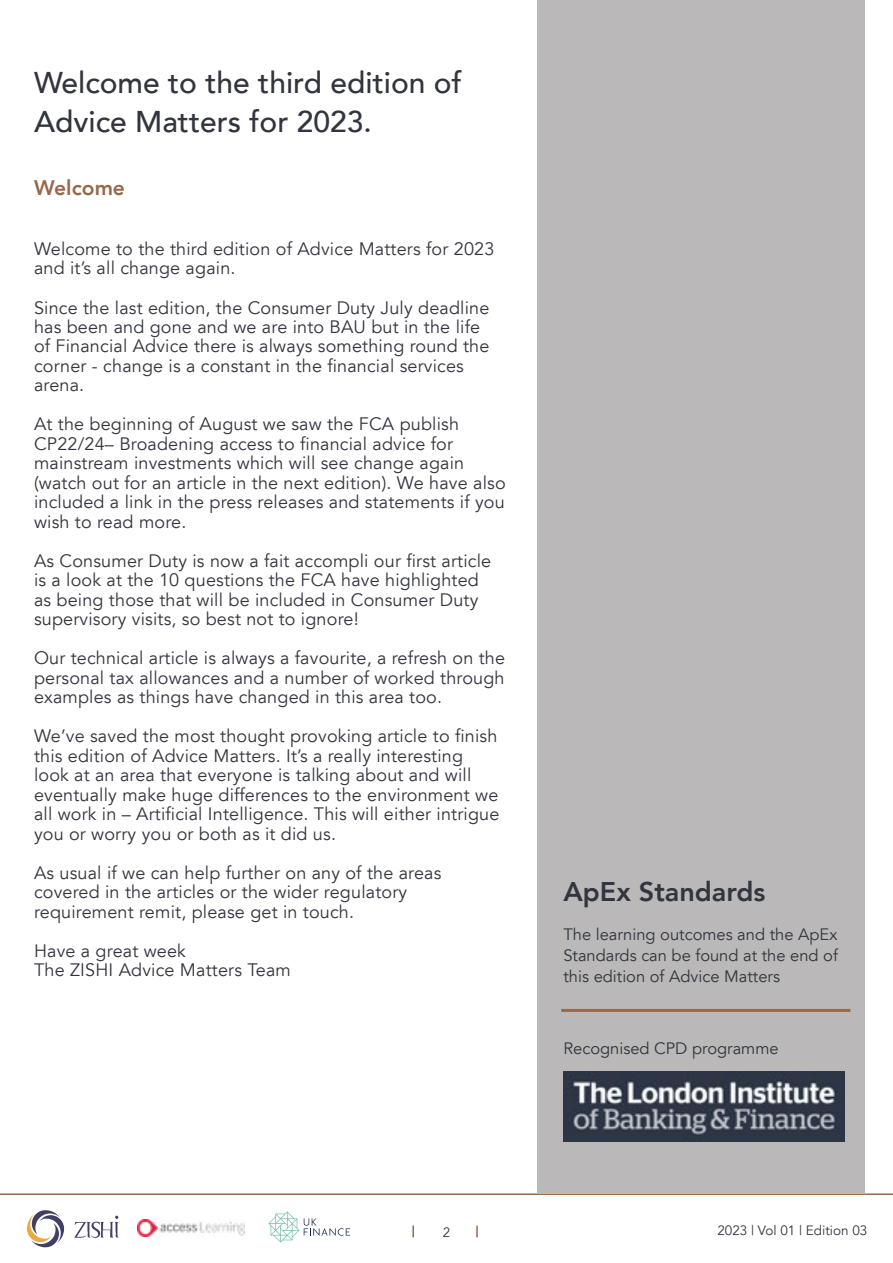
<style>
.page{position:relative;width:893px;height:1263px;background:#fff}
.page>*{position:absolute;margin:0;border:0;box-sizing:border-box;transform-origin:0 0}
.t1{font:500 30px/39px "Avenir LT";color:#32353e}
.t2{font:800 27px "Avenir LT";color:#32353e}
.t3{font:800 21px "Avenir LT";color:#96694c}
.t4{font:18px/19.5px "Avenir LT";letter-spacing:.01em;color:#32353e}
.t5{font:16.5px/21px "Avenir LT";color:#32353e;text-align:justify}
.t6{font:13.5px "Avenir LT";color:#32353e}
</style>
<div class="page">
<svg style="left:27px;top:1210px;width:37px;height:37px"></svg>
<svg style="left:74px;top:1215px;width:45px;height:23px"></svg>
<svg style="left:412px;top:1225px;width:2px;height:12px"></svg>
<svg style="left:476px;top:1225px;width:2px;height:12px"></svg>
<hr style="left:0;top:1193px;width:893px;height:2px;background:#96694c">
<img style="left:137px;top:1220px;width:108px;height:16px">
<svg style="left:268px;top:1212px;width:82px;height:30px"></svg>
<div style="left:537px;top:0;width:328px;height:1193px;background:#bab8b8"></div>
<img style="left:563px;top:1071px;width:281px;height:70px">
<hr style="left:561px;top:1009px;width:289px;height:3px;background:#96694c">
<h1 class="t1" style="left:34px;top:64px;width:429px">Welcome to the third edition of<br>Advice Matters for 2023.</h1>
<p class="t3" style="left:34px;top:175px;width:92px">Welcome</p>
<p class="t4" style="left:34px;top:240px;width:462px">Welcome to the third edition of Advice Matters for 2023 and it’s all change again.</p>
<p class="t4" style="left:34px;top:298px;width:457px">Since the last edition, the Consumer Duty July deadline has been and gone and we are into BAU but in the life of Financial Advice there is always something round the corner - change is a constant in the financial services arena.</p>
<p class="t4" style="left:34px;top:415px;width:473px">At the beginning of August we saw the FCA publish CP22/24– Broadening access to financial advice for mainstream investments which will see change again (watch out for an article in the next edition). We have also included a link in the press releases and statements if you wish to read more.</p>
<p class="t4" style="left:34px;top:551px;width:459px">As Consumer Duty is now a fait accompli our first article is a look at the 10 questions the FCA have highlighted as being those that will be included in Consumer Duty supervisory visits, so best not to ignore!</p>
<p class="t4" style="left:34px;top:649px;width:473px;text-align:justify">Our technical article is always a favourite, a refresh on the personal tax allowances and a number of worked through examples as things have changed in this area too.</p>
<p class="t4" style="left:34px;top:727px;width:467px">We’ve saved the most thought provoking article to finish this edition of Advice Matters. It’s a really interesting look at an area that everyone is talking about and will eventually make huge differences to the environment we all work in – Artificial Intelligence. This will either intrigue you or worry you or both as it did us.</p>
<p class="t4" style="left:34px;top:863px;width:409px">As usual if we can help further on any of the areas covered in the articles or the wider regulatory requirement remit, please get in touch.</p>
<p class="t4" style="left:34px;top:941px;width:258px">Have a great week<br>The ZISHI Advice Matters Team</p>
<h2 class="t2" style="left:563px;top:875px;width:204px">ApEx Standards</h2>
<p class="t5" style="left:563px;top:924px;width:276px">The learning outcomes and the ApEx Standards can be found at the end of this edition of Advice Matters</p>
<p class="t5" style="left:563px;top:1038px;width:217px">Recognised CPD programme</p>
<p class="t6" style="left:443px;top:1224px;width:9px">2</p>
<p class="t6" style="left:717px;top:1222px;width:152px">2023 | Vol 01 | Edition 03</p>
</div>
